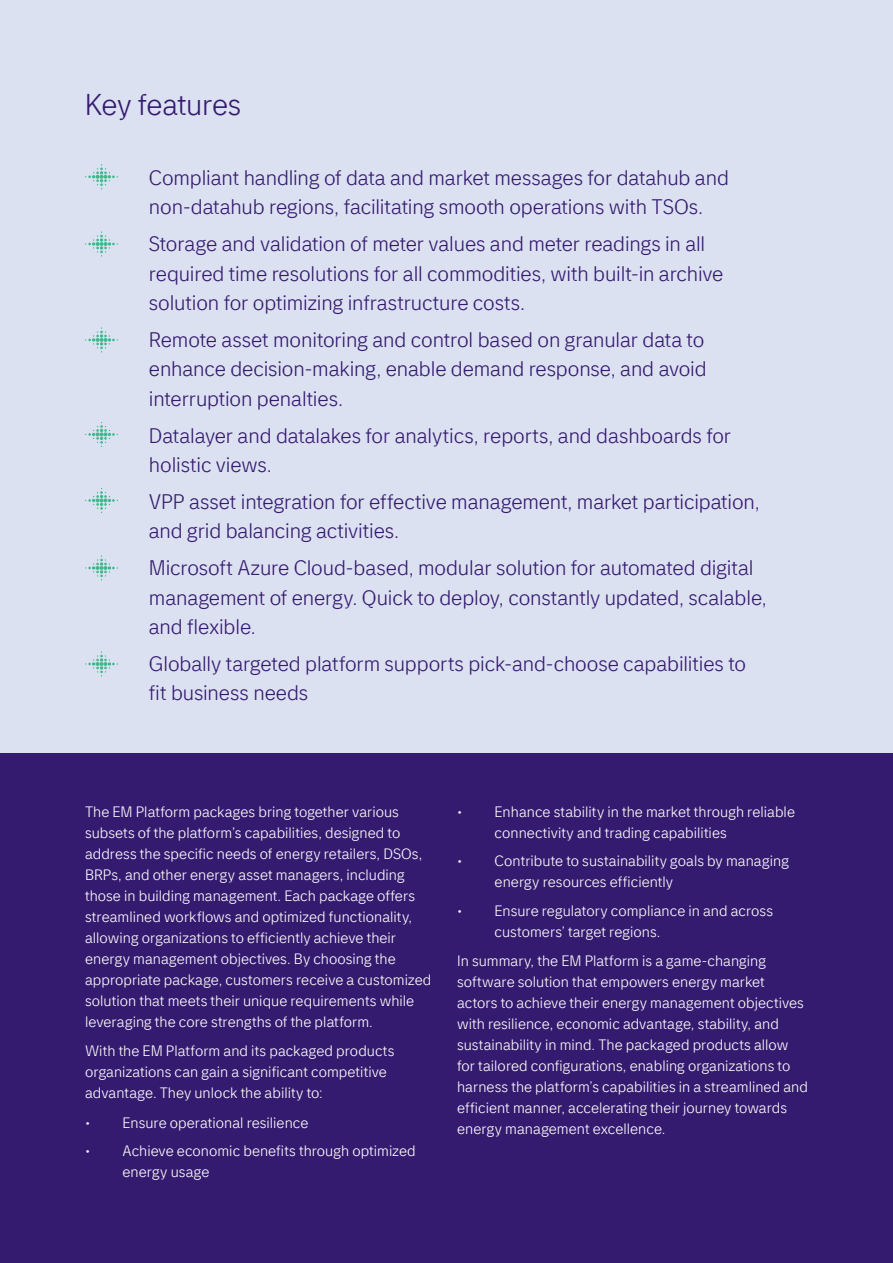
<style>
.page{position:relative;width:893px;height:1263px;background:#351b6f}
.page>*{position:absolute;margin:0;border:0;box-sizing:border-box;transform-origin:0 0}
.t1{font:300 30px "Tietoevry Sans 1";letter-spacing:-.015em;color:#351b6f}
.t2{font:300 21px/29.4px "Tietoevry Sans 1";letter-spacing:-.005em;color:#351b6f}
.t3{font:300 15px/21px "Tietoevry Sans 1";letter-spacing:.005em;color:#fff}
</style>
<div class="page">
<div style="left:0;top:0;width:893px;height:752px;background:#dce1f2"></div>
<svg style="left:85px;top:164px;width:33px;height:25px"></svg>
<svg style="left:85px;top:231px;width:33px;height:26px"></svg>
<svg style="left:85px;top:488px;width:33px;height:25px"></svg>
<svg style="left:85px;top:327px;width:33px;height:25px"></svg>
<svg style="left:85px;top:555px;width:33px;height:25px"></svg>
<svg style="left:85px;top:422px;width:33px;height:25px"></svg>
<svg style="left:85px;top:651px;width:33px;height:25px"></svg>
<h1 class="t1" style="left:85px;top:86px;width:158px">Key features</h1>
<h2 class="t2" style="left:149px;top:163px;width:581px">Compliant handling of data and market messages for datahub and non-datahub regions, facilitating smooth operations with TSOs.</h2>
<h2 class="t2" style="left:149px;top:229px;width:576px">Storage and validation of meter values and meter readings in all required time resolutions for all commodities, with built-in archive solution for optimizing infrastructure costs.</h2>
<h2 class="t2" style="left:149px;top:325px;width:559px;text-align:justify">Remote asset monitoring and control based on granular data to enhance decision-making, enable demand response, and avoid interruption penalties.</h2>
<h2 class="t2" style="left:149px;top:421px;width:584px">Datalayer and datalakes for analytics, reports, and dashboards for holistic views.</h2>
<h2 class="t2" style="left:149px;top:487px;width:612px">VPP asset integration for effective management, market participation, and grid balancing activities.</h2>
<h2 class="t2" style="left:149px;top:553px;width:620px">Microsoft Azure Cloud-based, modular solution for automated digital management of energy. Quick to deploy, constantly updated, scalable, and flexible.</h2>
<h2 class="t2" style="left:149px;top:649px;width:599px">Globally targeted platform supports pick-and-choose capabilities to fit business needs</h2>
<p class="t3" style="left:85px;top:801px;width:348px">The EM Platform packages bring together various subsets of the platform’s capabilities, designed to address the specific needs of energy retailers, DSOs, BRPs, and other energy asset managers, including those in building management. Each package offers streamlined workflows and optimized functionality, allowing organizations to efficiently achieve their energy management objectives. By choosing the appropriate package, customers receive a customized solution that meets their unique requirements while leveraging the core strengths of the platform.</p>
<p class="t3" style="left:85px;top:1040px;width:311px">With the EM Platform and its packaged products organizations can gain a significant competitive advantage. They unlock the ability to:</p>
<p class="t3" style="left:85px;top:1112px;width:225px">• Ensure operational resilience</p>
<p class="t3" style="left:123px;top:1140px;width:295px;text-indent:-38px">• Achieve economic benefits through optimized energy usage</p>
<p class="t3" style="left:495px;top:801px;width:302px;text-indent:-38px">• Enhance stability in the market through reliable connectivity and trading capabilities</p>
<p class="t3" style="left:495px;top:850px;width:296px;text-indent:-38px">• Contribute to sustainability goals by managing energy resources efficiently</p>
<p class="t3" style="left:495px;top:900px;width:280px;text-indent:-38px">• Ensure regulatory compliance in and across customers’ target regions.</p>
<p class="t3" style="left:457px;top:950px;width:352px">In summary, the EM Platform is a game-changing software solution that empowers energy market actors to achieve their energy management objectives with resilience, economic advantage, stability, and sustainability in mind. The packaged products allow for tailored configurations, enabling organizations to harness the platform’s capabilities in a streamlined and efficient manner, accelerating their journey towards energy management excellence.</p>
</div>
